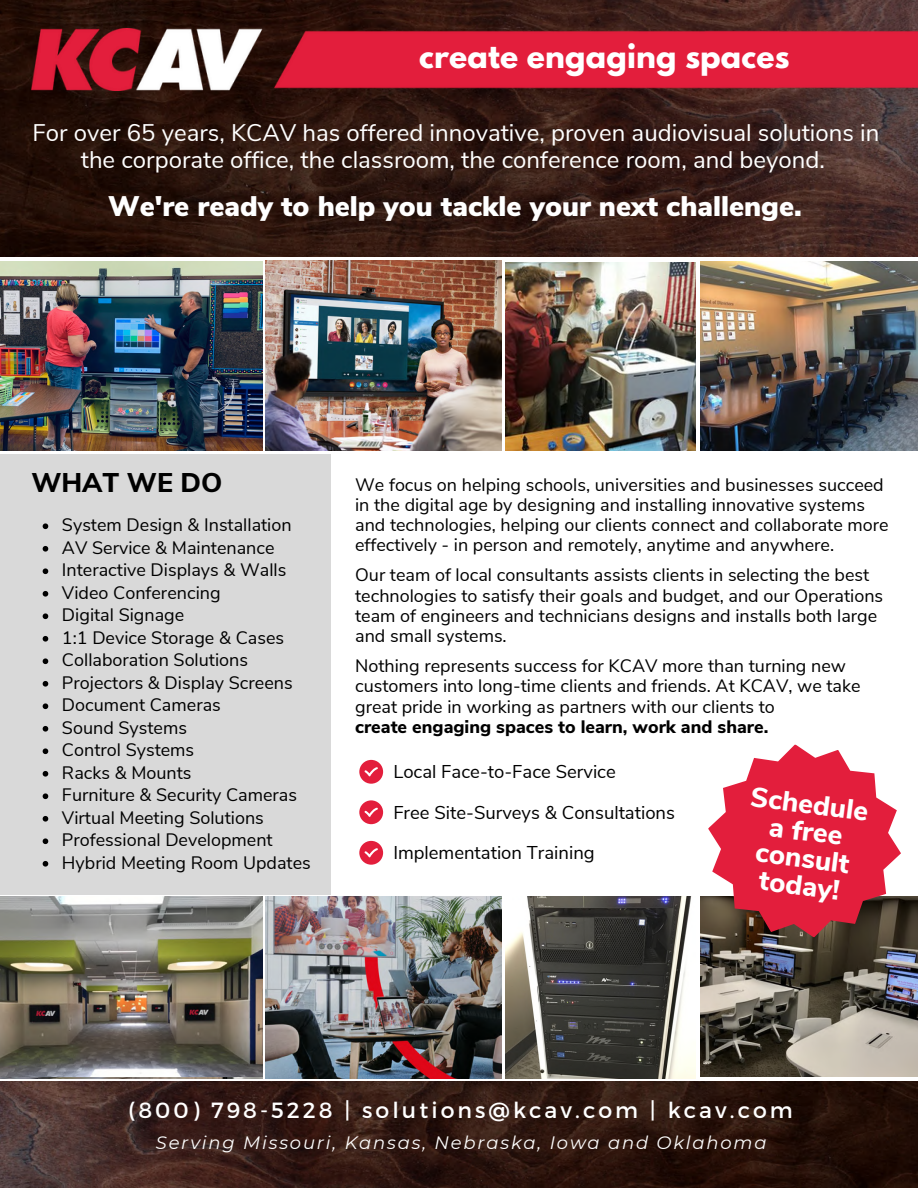
<style>
.page{position:relative;width:918px;height:1188px;background:#fff}
.page>*{position:absolute;margin:0;border:0;box-sizing:border-box;transform-origin:0 0}
.t1{font:700 30px "League Spartan";letter-spacing:.005em;color:#fff}
.t2{font:900 28.35px "Nunito Sans";color:#fff}
.t3{font:800 27.75px/27.2px "Nunito Sans";color:#fff;text-align:center}
.t4{font:800 27px "Nunito Sans";color:#000}
.t5{font:24px/26.5px "Nunito Sans";color:#fff;text-align:center}
.t6{font:22.05px "Montserrat";letter-spacing:.14em;color:#fff}
.t7{font:18.45px/40.5px "Nunito Sans";color:#000}
.t8{font:18px/22.5px "Nunito Sans";color:#000}
.t9{font:italic 18px "Montserrat";letter-spacing:.1em;color:#fff}
.t10{font:800 18px "Nunito Sans";color:#000}
</style>
<div class="page">
<img style="left:506px;top:262px;width:190px;height:188px">
<img style="left:0;top:0;width:918px;height:256px">
<img style="left:700px;top:262px;width:218px;height:189px">
<div style="left:0;top:454px;width:330px;height:441px;background:#d9d9d9"></div>
<img style="left:266px;top:261px;width:236px;height:190px">
<img style="left:0;top:262px;width:262px;height:189px">
<div style="left:359px;top:800px;width:24px;height:24px;background:#e31e3c;border-radius:50%"></div>
<svg style="left:364px;top:808px;width:14px;height:9px"></svg>
<div style="left:359px;top:841px;width:24px;height:24px;background:#e31e3c;border-radius:50%"></div>
<svg style="left:364px;top:848px;width:14px;height:9px"></svg>
<div style="left:359px;top:760px;width:24px;height:24px;background:#e31e3c;border-radius:50%"></div>
<svg style="left:364px;top:767px;width:14px;height:9px"></svg>
<img style="left:0;top:1082px;width:918px;height:106px">
<img style="left:31px;top:28px;width:887px;height:62px">
<img style="left:506px;top:897px;width:190px;height:181px">
<img style="left:700px;top:897px;width:218px;height:180px">
<img style="left:266px;top:897px;width:236px;height:181px">
<svg style="left:700px;top:744px;width:213px;height:203px;fill:#e31e3c"></svg>
<img style="left:0;top:897px;width:262px;height:180px">
<svg style="left:43px;top:523px;width:5px;height:6px"></svg>
<svg style="left:43px;top:546px;width:5px;height:6px"></svg>
<svg style="left:43px;top:568px;width:5px;height:6px"></svg>
<svg style="left:43px;top:591px;width:5px;height:6px"></svg>
<svg style="left:43px;top:613px;width:5px;height:6px"></svg>
<svg style="left:43px;top:636px;width:5px;height:6px"></svg>
<svg style="left:43px;top:658px;width:5px;height:6px"></svg>
<svg style="left:43px;top:681px;width:5px;height:6px"></svg>
<svg style="left:43px;top:703px;width:5px;height:6px"></svg>
<svg style="left:43px;top:726px;width:5px;height:6px"></svg>
<svg style="left:43px;top:748px;width:5px;height:6px"></svg>
<svg style="left:43px;top:771px;width:5px;height:6px"></svg>
<svg style="left:43px;top:793px;width:5px;height:6px"></svg>
<svg style="left:43px;top:816px;width:5px;height:6px"></svg>
<svg style="left:43px;top:838px;width:5px;height:6px"></svg>
<svg style="left:43px;top:861px;width:5px;height:6px"></svg>
<h1 class="t1" style="left:419px;top:41px;width:372px">create engaging spaces</h1>
<h3 class="t5" style="left:33px;top:120px;width:848px">For over 65 years, KCAV has offered innovative, proven audiovisual solutions in the corporate office, the classroom, the conference room, and beyond.</h3>
<h2 class="t2" style="left:108px;top:188px;width:695px">We're ready to help you tackle your next challenge.</h2>
<h3 class="t4" style="left:31px;top:465px;width:193px">WHAT WE DO</h3>
<p class="t8" style="left:62px;top:514px;width:250px">System Design &amp; Installation<br>AV Service &amp; Maintenance<br>Interactive Displays &amp; Walls<br>Video Conferencing<br>Digital Signage<br>1:1 Device Storage &amp; Cases<br>Collaboration Solutions<br>Projectors &amp; Display Screens<br>Document Cameras<br>Sound Systems<br>Control Systems<br>Racks &amp; Mounts<br>Furniture &amp; Security Cameras<br>Virtual Meeting Solutions<br>Professional Development<br>Hybrid Meeting Room Updates</p>
<p class="t8" style="left:355px;top:475px;width:535px;line-height:20.2px">We focus on helping schools, universities and businesses succeed in the digital age by designing and installing innovative systems and technologies, helping our clients connect and collaborate more effectively - in person and remotely, anytime and anywhere.</p>
<p class="t8" style="left:355px;top:565px;width:530px;line-height:20.2px">Our team of local consultants assists clients in selecting the best technologies to satisfy their goals and budget, and our Operations team of engineers and technicians designs and installs both large and small systems.</p>
<p class="t8" style="left:355px;top:656px;width:507px;line-height:20.2px">Nothing represents success for KCAV more than turning new customers into long-time clients and friends. At KCAV, we take great pride in working as partners with our clients to</p>
<p class="t10" style="left:355px;top:715px;width:415px">create engaging spaces to learn, work and share.</p>
<p class="t7" style="left:393px;top:752px;width:224px">Local Face-to-Face Service</p>
<p class="t7" style="left:393px;top:792px;width:283px">Free Site-Surveys &amp; Consultations<br>Implementation Training</p>
<h3 class="t3" style="left:752px;top:784px;width:120px;rotate:7deg">Schedule a free consult today!</h3>
<p class="t6" style="left:128px;top:1096px;width:666px">(800) 798-5228 | solutions@kcav.com | kcav.com</p>
<p class="t9" style="left:156px;top:1131px;width:612px">Serving Missouri, Kansas, Nebraska, Iowa and Oklahoma</p>
</div>
